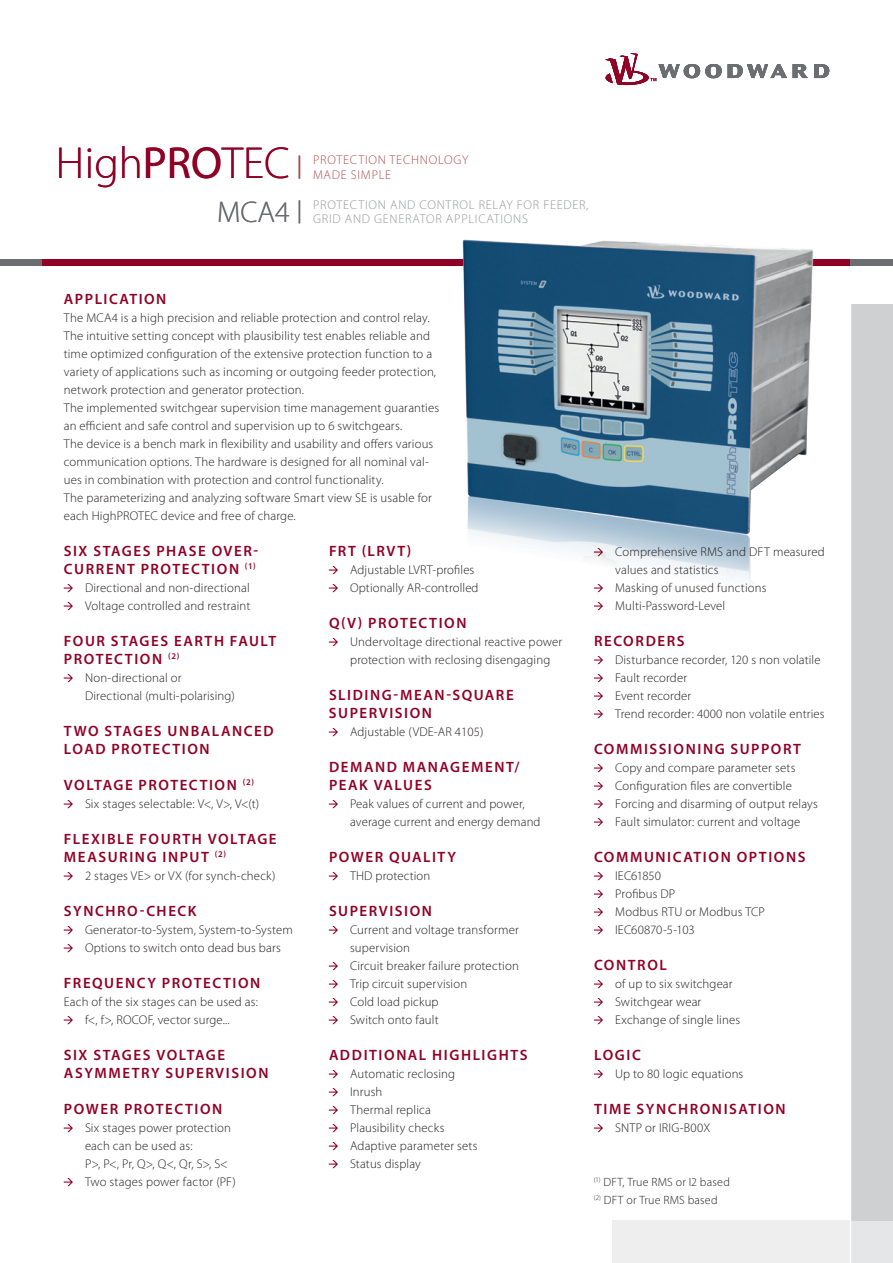
<style>
.page{position:relative;width:893px;height:1263px;background:#fff}
.page>*{position:absolute;margin:0;border:0;box-sizing:border-box;transform-origin:0 0}
.t1{font:300 45px "Myriad Pro";color:#900126}
.t2{font:300 30px "Myriad Pro";color:#6c6d70}
.t3{font:600 15px/18px "Myriad Pro";letter-spacing:.105em;color:#900126}
.t4{font:300 12.75px/18px "Myriad Pro";letter-spacing:.01em;color:#231f20}
.t5{font:300 12.75px "Myriad Pro";color:#95979a}
.t6{font:300 12.75px "Myriad Pro";color:#ae4e51}
.t7{font:300 12px/18px "Myriad Pro";letter-spacing:.02em;color:#231f20}
.s1{font-weight:400}
</style>
<div class="page">
<img style="left:462px;top:239px;width:351px;height:372px">
<div style="left:850px;top:259px;width:43px;height:7px;background:#6c6d70"></div>
<svg style="left:299px;top:156px;width:1px;height:23px"></svg>
<div style="left:0;top:259px;width:43px;height:7px;background:#6c6d70"></div>
<svg style="left:43px;top:259px;width:807px;height:7px;background:#65284c"></svg>
<svg style="left:299px;top:200px;width:1px;height:23px"></svg>
<svg style="left:728px;top:64px;width:59px;height:14px"></svg>
<svg style="left:793px;top:64px;width:15px;height:14px"></svg>
<svg style="left:814px;top:64px;width:15px;height:14px"></svg>
<svg style="left:605px;top:53px;width:117px;height:32px"></svg>
<div style="left:612px;top:1220px;width:238px;height:43px;background:#eeeeef"></div>
<div style="left:850px;top:1220px;width:43px;height:43px;background:#e5e6e8"></div>
<div style="left:850px;top:304px;width:43px;height:916px;background:#cfd0d2"></div>
<hr style="left:850px;top:286px;width:1px;height:977px;background:#fff">
<svg style="left:64px;top:584px;width:9px;height:8px"></svg>
<svg style="left:64px;top:602px;width:9px;height:8px"></svg>
<svg style="left:64px;top:674px;width:9px;height:8px"></svg>
<svg style="left:64px;top:800px;width:9px;height:8px"></svg>
<svg style="left:64px;top:872px;width:9px;height:8px"></svg>
<svg style="left:64px;top:926px;width:9px;height:8px"></svg>
<svg style="left:64px;top:944px;width:9px;height:8px"></svg>
<svg style="left:64px;top:1016px;width:9px;height:8px"></svg>
<svg style="left:64px;top:1124px;width:9px;height:8px"></svg>
<svg style="left:64px;top:1178px;width:9px;height:8px"></svg>
<svg style="left:329px;top:566px;width:9px;height:8px"></svg>
<svg style="left:329px;top:584px;width:9px;height:8px"></svg>
<svg style="left:329px;top:638px;width:9px;height:8px"></svg>
<svg style="left:329px;top:728px;width:9px;height:8px"></svg>
<svg style="left:329px;top:800px;width:9px;height:8px"></svg>
<svg style="left:329px;top:872px;width:9px;height:8px"></svg>
<svg style="left:329px;top:926px;width:9px;height:8px"></svg>
<svg style="left:329px;top:962px;width:9px;height:8px"></svg>
<svg style="left:329px;top:980px;width:9px;height:8px"></svg>
<svg style="left:329px;top:998px;width:9px;height:8px"></svg>
<svg style="left:329px;top:1016px;width:9px;height:8px"></svg>
<svg style="left:329px;top:1070px;width:9px;height:8px"></svg>
<svg style="left:329px;top:1088px;width:9px;height:8px"></svg>
<svg style="left:329px;top:1106px;width:9px;height:8px"></svg>
<svg style="left:329px;top:1124px;width:9px;height:8px"></svg>
<svg style="left:329px;top:1142px;width:9px;height:8px"></svg>
<svg style="left:329px;top:1160px;width:9px;height:8px"></svg>
<svg style="left:594px;top:548px;width:9px;height:8px"></svg>
<svg style="left:594px;top:584px;width:9px;height:8px"></svg>
<svg style="left:594px;top:602px;width:9px;height:8px"></svg>
<svg style="left:594px;top:656px;width:9px;height:8px"></svg>
<svg style="left:594px;top:674px;width:9px;height:8px"></svg>
<svg style="left:594px;top:692px;width:9px;height:8px"></svg>
<svg style="left:594px;top:710px;width:9px;height:8px"></svg>
<svg style="left:594px;top:764px;width:9px;height:8px"></svg>
<svg style="left:594px;top:782px;width:9px;height:8px"></svg>
<svg style="left:594px;top:800px;width:9px;height:8px"></svg>
<svg style="left:594px;top:818px;width:9px;height:8px"></svg>
<svg style="left:594px;top:872px;width:9px;height:8px"></svg>
<svg style="left:594px;top:890px;width:9px;height:8px"></svg>
<svg style="left:594px;top:908px;width:9px;height:8px"></svg>
<svg style="left:594px;top:926px;width:9px;height:8px"></svg>
<svg style="left:594px;top:980px;width:9px;height:8px"></svg>
<svg style="left:594px;top:998px;width:9px;height:8px"></svg>
<svg style="left:594px;top:1016px;width:9px;height:8px"></svg>
<svg style="left:594px;top:1070px;width:9px;height:8px"></svg>
<svg style="left:594px;top:1124px;width:9px;height:8px"></svg>
<h1 class="t1" style="left:56px;top:139px;width:235px">High<span class="s1">PRO</span>TEC</h1>
<h2 class="t2" style="left:217px;top:195px;width:74px">MCA4</h2>
<p class="t6" style="left:313px;top:153px;width:16px">Protection</p>
<p class="t6" style="left:390px;top:153px;width:9px">technolog</p>
<p class="t6" style="left:462px;top:153px;width:8px">y</p>
<p class="t6" style="left:313px;top:167px;width:10px">made</p>
<p class="t6" style="left:351px;top:167px;width:8px">simple</p>
<p class="t5" style="left:313px;top:198px;width:16px">Protection</p>
<p class="t5" style="left:390px;top:198px;width:10px">and</p>
<p class="t5" style="left:420px;top:198px;width:9px">control</p>
<p class="t5" style="left:479px;top:198px;width:47px">Relay for</p>
<p class="t5" style="left:543px;top:198px;width:8px">feeder</p>
<p class="t5" style="left:586px;top:198px;width:4px">,</p>
<p class="t5" style="left:313px;top:212px;width:16px">Grid</p>
<p class="t5" style="left:345px;top:212px;width:10px">and</p>
<p class="t5" style="left:374px;top:212px;width:9px">generator</p>
<p class="t5" style="left:446px;top:212px;width:8px">application</p>
<p class="t5" style="left:522px;top:212px;width:7px">S</p>
<p class="t3" style="left:64px;top:290px;width:104px">APPLICATION</p>
<p class="t4" style="left:64px;top:309px;width:377px">The MCA4 is a high precision and reliable protection and control relay.<br>The intuitive setting concept with plausibility test enables reliable and time optimized configuration of the extensive protection function to a variety of applications such as incoming or outgoing feeder protection, network protection and generator protection.<br>The implemented switchgear supervision time management guaranties an efficient and safe control and supervision up to 6 switchgears.<br>The device is a bench mark in flexibility and usability and offers various communication options. The hardware is designed for all nominal val&shy;ues in combination with protection and control functionality.<br>The parameterizing and analyzing software Smart view SE is usable for each HighPROTEC device and free of charge.</p>
<p class="t3" style="left:64px;top:542px;width:196px">SIX STAGES PHASE OVER-<br>CURRENT PROTECTION <sup>(1)</sup></p>
<p class="t4" style="left:85px;top:579px;width:167px">Directional and non-directional<br>Voltage controlled and restraint</p>
<p class="t3" style="left:64px;top:632px;width:214px">FOUR STAGES EARTH FAULT<br>PROTECTION <sup>(2)</sup></p>
<p class="t4" style="left:85px;top:669px;width:151px">Non-directional or<br>Directional (multi-polarising)</p>
<p class="t3" style="left:64px;top:722px;width:211px">TWO STAGES UNBALANCED<br>LOAD PROTECTION</p>
<p class="t3" style="left:64px;top:776px;width:192px">VOLTAGE PROTECTION <sup>(2)</sup></p>
<p class="t4" style="left:85px;top:795px;width:176px">Six stages selectable: V&lt;, V&gt;, V&lt;(t)</p>
<p class="t3" style="left:64px;top:830px;width:214px">FLEXIBLE FOURTH VOLTAGE<br>MEASURING INPUT <sup>(2)</sup></p>
<p class="t4" style="left:85px;top:867px;width:192px">2 stages VE&gt; or VX (for synch-check)</p>
<p class="t3" style="left:64px;top:902px;width:134px">SYNCHRO-CHECK</p>
<p class="t4" style="left:85px;top:921px;width:209px">Generator-to-System, System-to-System<br>Options to switch onto dead bus bars</p>
<p class="t3" style="left:64px;top:974px;width:198px">FREQUENCY PROTECTION</p>
<p class="t4" style="left:64px;top:993px;width:196px;text-align:center">Each of the six stages can be used as: f&lt;, f&gt;, ROCOF, vector surge...</p>
<p class="t3" style="left:64px;top:1046px;width:206px">SIX STAGES VOLTAGE<br>ASYMMETRY SUPERVISION</p>
<p class="t3" style="left:64px;top:1100px;width:160px">POWER PROTECTION</p>
<p class="t4" style="left:85px;top:1119px;width:152px">Six stages power protection each can be used as:<br>P&gt;, P&lt;, Pr, Q&gt;, Q&lt;, Qr, S&gt;, S&lt;<br>Two stages power factor (PF)</p>
<p class="t3" style="left:329px;top:542px;width:49px">FRT (LRVT</p>
<p class="t3" style="left:407px;top:542px;width:6px">)</p>
<p class="t4" style="left:350px;top:561px;width:130px">Adjustable LVRT-profiles<br>Optionally AR-controlled</p>
<p class="t3" style="left:329px;top:614px;width:50px">Q(V) PROTECTION</p>
<p class="t4" style="left:350px;top:633px;width:214px">Undervoltage directional reactive power protection with reclosing disengaging</p>
<p class="t3" style="left:329px;top:686px;width:186px">SLIDING-MEAN-SQUARE<br>SUPERVISION</p>
<p class="t4" style="left:350px;top:723px;width:135px">Adjustable (VDE-AR 4105)</p>
<p class="t3" style="left:329px;top:758px;width:192px">DEMAND MANAGEMENT/<br>PEAK VALUES</p>
<p class="t4" style="left:350px;top:795px;width:192px">Peak values of current and power, average current and energy demand</p>
<p class="t3" style="left:329px;top:848px;width:129px">POWER QUALITY</p>
<p class="t4" style="left:350px;top:867px;width:82px">THD protection</p>
<p class="t3" style="left:329px;top:902px;width:105px">SUPERVISION</p>
<p class="t4" style="left:350px;top:921px;width:170px">Current and voltage transformer supervision<br>Circuit breaker failure protection<br>Trip circuit supervision<br>Cold load pickup<br>Switch onto fault</p>
<p class="t3" style="left:329px;top:1046px;width:199px">ADDITIONAL HIGHLIGHTS</p>
<p class="t4" style="left:350px;top:1065px;width:129px">Automatic reclosing<br>Inrush<br>Thermal replica<br>Plausibility checks<br>Adaptive parameter sets<br>Status display</p>
<p class="t4" style="left:615px;top:543px;width:211px">Comprehensive RMS and DFT measured values and statistics<br>Masking of unused functions<br>Multi-Password-Level</p>
<p class="t3" style="left:594px;top:632px;width:91px">RECORDERS</p>
<p class="t4" style="left:615px;top:651px;width:211px">Disturbance recorder, 120 s non volatile<br>Fault recorder<br>Event recorder<br>Trend recorder: 4000 non volatile entries</p>
<p class="t3" style="left:594px;top:740px;width:209px">COMMISSIONING SUPPORT</p>
<p class="t4" style="left:615px;top:759px;width:204px">Copy and compare parameter sets Configuration files are convertible Forcing and disarming of output relays Fault simulator: current and voltage</p>
<p class="t3" style="left:594px;top:848px;width:211px">COMMUNICATION OPTIONS</p>
<p class="t4" style="left:615px;top:867px;width:151px">IEC61850<br>Profibus DP<br>Modbus RTU or Modbus TCP<br>IEC60870-5-103</p>
<p class="t3" style="left:594px;top:956px;width:74px">CONTROL</p>
<p class="t4" style="left:615px;top:975px;width:127px">of up to six switchgear<br>Switchgear wear<br>Exchange of single lines</p>
<p class="t3" style="left:594px;top:1046px;width:48px">LOGIC</p>
<p class="t4" style="left:615px;top:1065px;width:130px">Up to 80 logic equations</p>
<p class="t3" style="left:594px;top:1100px;width:193px">TIME SYNCHRONISATION</p>
<p class="t4" style="left:615px;top:1119px;width:97px">SNTP or IRIG-B00X</p>
<p class="t7" style="left:594px;top:1173px;width:137px"><sup>(1)</sup> DFT, True RMS or I2 based <sup>(2)</sup> DFT or True RMS based</p>
</div>
